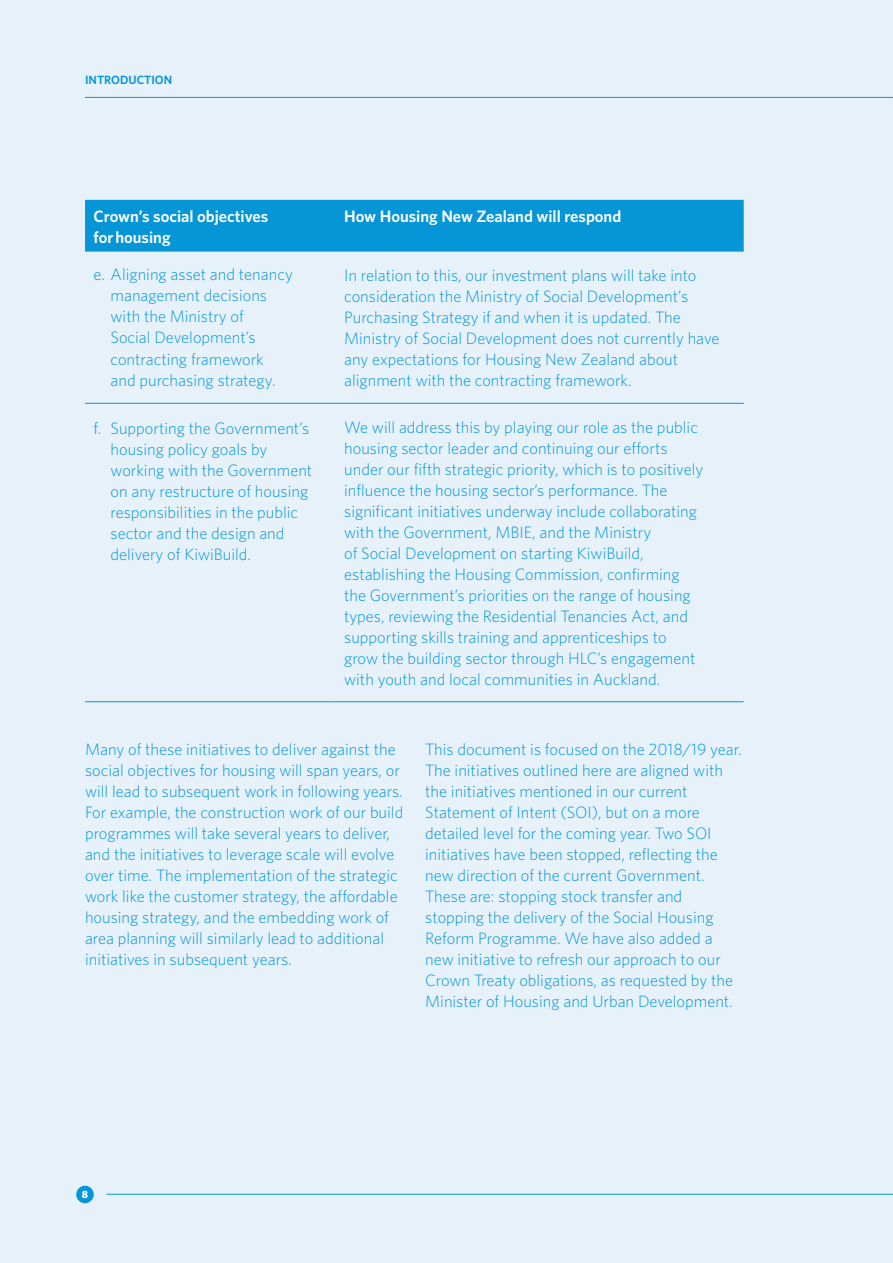
<style>
.page{position:relative;width:893px;height:1263px;background:#e6f1f9}
.page>*{position:absolute;margin:0;border:0;box-sizing:border-box;transform-origin:0 0}
.t1{font:300 16.5px/21px "Whitney";color:#0696d7}
.t2{font:600 16.5px/21px "Whitney";color:#fff}
.t3{font:600 12px "Whitney";color:#0696d7}
.t4{font:900 10.5px "Whitney";color:#fff}
</style>
<div class="page">
<div style="left:85px;top:200px;width:659px;height:51px;background:#0696d7"></div>
<hr style="left:85px;top:251px;width:251px;height:1px;background:#0696d7">
<hr style="left:336px;top:251px;width:408px;height:1px;background:#0696d7">
<hr style="left:85px;top:403px;width:251px;height:1px;background:#0696d7">
<hr style="left:336px;top:403px;width:408px;height:1px;background:#0696d7">
<hr style="left:85px;top:701px;width:251px;height:1px;background:#0696d7">
<hr style="left:336px;top:701px;width:408px;height:1px;background:#0696d7">
<hr style="left:892px;top:0;width:1px;height:1263px;background:#e6e7e9">
<div style="left:76px;top:1186px;width:18px;height:17px;background:#0696d7;border-radius:50%"></div>
<hr style="left:85px;top:97px;width:808px;height:1px;background:#0696d7">
<hr style="left:107px;top:1194px;width:786px;height:1px;background:#0696d7">
<p class="t3" style="left:85px;top:72px;width:60px">Introduction</p>
<p class="t2" style="left:94px;top:205px;width:176px">Crown’s social objectives for housing</p>
<p class="t2" style="left:344px;top:205px;width:279px">How Housing New Zealand will respond</p>
<p class="t1" style="left:111px;top:264px;width:184px;text-indent:-17px">e. Aligning asset and tenancy management decisions with the Ministry of<br>Social Development’s contracting framework and purchasing strategy.</p>
<p class="t1" style="left:344px;top:265px;width:377px">In relation to this, our investment plans will take into consideration the Ministry of Social Development’s Purchasing Strategy if and when it is updated. The Ministry of Social Development does not currently have any expectations for Housing New Zealand about alignment with the contracting framework.</p>
<p class="t1" style="left:111px;top:417px;width:203px;text-indent:-17px">f. Supporting the Government’s housing policy goals by working with the Government on any restructure of housing responsibilities in the public sector and the design and delivery of KiwiBuild.</p>
<p class="t1" style="left:344px;top:416px;width:361px">We will address this by playing our role as the public housing sector leader and continuing our efforts under our fifth strategic priority, which is to positively influence the housing sector’s performance. The significant initiatives underway include collaborating with the Government, MBIE, and the Ministry<br>of Social Development on starting KiwiBuild, establishing the Housing Commission, confirming the Government’s priorities on the range of housing types, reviewing the Residential Tenancies Act, and supporting skills training and apprenticeships to grow the building sector through HLC’s engagement with youth and local communities in Auckland.</p>
<p class="t1" style="left:85px;top:738px;width:320px">Many of these initiatives to deliver against the social objectives for housing will span years, or will lead to subsequent work in following years.<br>For example, the construction work of our build programmes will take several years to deliver, and the initiatives to leverage scale will evolve over time. The implementation of the strategic work like the customer strategy, the affordable housing strategy, and the embedding work of area planning will similarly lead to additional initiatives in subsequent years.</p>
<p class="t1" style="left:425px;top:738px;width:318px">This document is focused on the 2018/19 year.<br>The initiatives outlined here are aligned with the initiatives mentioned in our current Statement of Intent (SOI), but on a more detailed level for the coming year. Two SOI initiatives have been stopped, reflecting the new direction of the current Government.<br>These are: stopping stock transfer and stopping the delivery of the Social Housing Reform Programme. We have also added a new initiative to refresh our approach to our Crown Treaty obligations, as requested by the Minister of Housing and Urban Development.</p>
<p class="t4" style="left:82px;top:1187px;width:8px">8</p>
</div>
